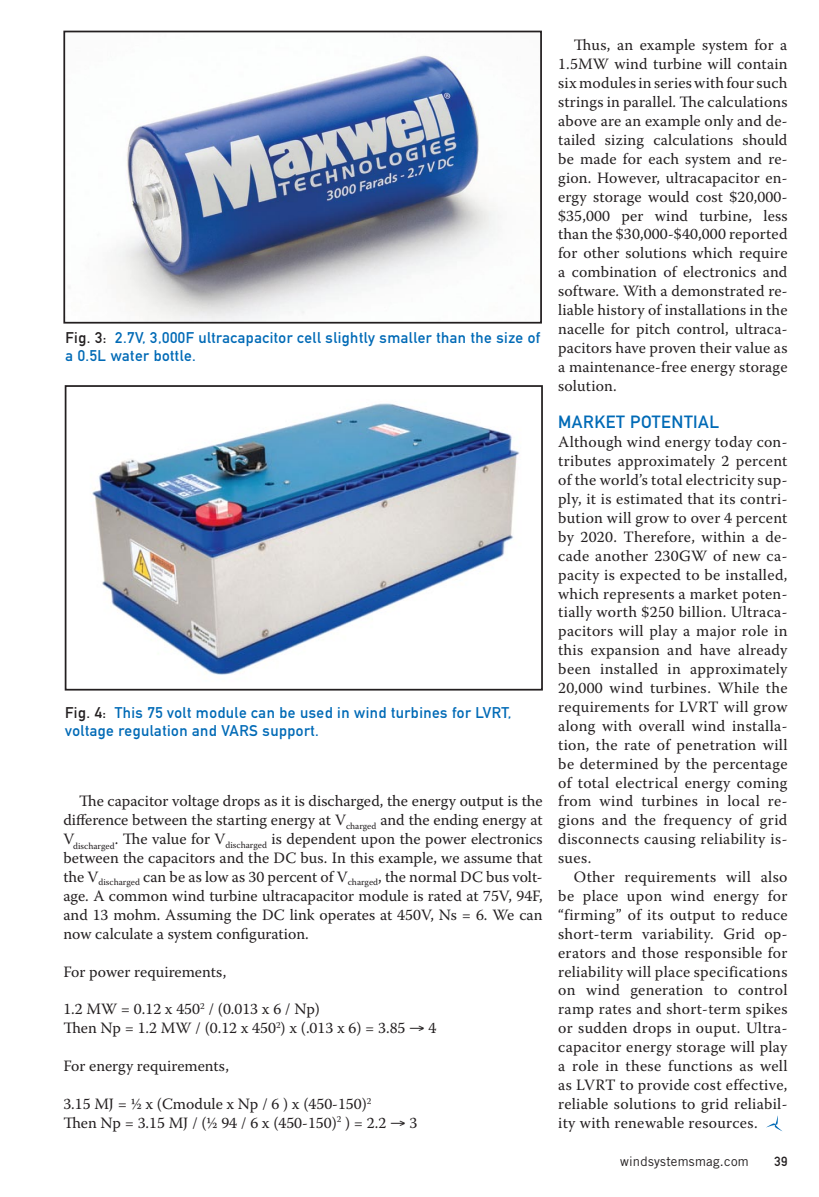
<style>
.page{position:relative;width:819px;height:1197px;background:#fff}
.page>*{position:absolute;margin:0;border:0;box-sizing:border-box;transform-origin:0 0}
.t1{font:17.5px "DIN Mittelschrift Alternate";letter-spacing:.03em;color:#006ab6}
.t2{font:15.75px/18.9px "Warnock Pro";letter-spacing:.01em;color:#231f20;text-align:justify}
.t3{font:15.4px/17.5px "DIN Mittelschrift Alternate";letter-spacing:.03em;color:#006ab6}
.t4{font:13.12px "Trade Gothic";letter-spacing:.02em;color:#231f20}
.t5{font:13.12px "DIN Mittelschrift Alternate";color:#231f20}
.s1{color:#231f20}
</style>
<div class="page">
<img style="left:69px;top:55px;width:430px;height:266px">
<div style="left:63px;top:31px;width:479px;height:293px;border:2px solid #231f20"></div>
<img style="left:92px;top:403px;width:428px;height:272px">
<div style="left:65px;top:385px;width:478px;height:306px;border:2px solid #231f20"></div>
<svg style="left:766px;top:1115px;width:16px;height:16px"></svg>
<p class="t3" style="left:66px;top:329px;width:476px"><span class="s1">Fig. 3:</span> 2.7V, 3,000F ultracapacitor cell slightly smaller than the size of a 0.5L water bottle.</p>
<p class="t3" style="left:65px;top:704px;width:448px"><span class="s1">Fig. 4:</span> This 75 volt module can be used in wind turbines for LVRT, voltage regulation and VARS support.</p>
<p class="t2" style="left:63px;top:792px;width:481px;text-indent:16px">The capacitor voltage drops as it is discharged, the energy output is the difference between the starting energy at V<sub>charged</sub> and the ending energy at V<sub>discharged</sub>. The value for V<sub>discharged</sub> is dependent upon the power electronics between the capacitors and the DC bus. In this example, we assume that the V<sub>discharged</sub> can be as low as 30 percent of V<sub>charged</sub>, the normal DC bus volt&shy;age. A common wind turbine ultracapacitor module is rated at 75V, 94F, and 13 mohm. Assuming the DC link operates at 450V, Ns = 6. We can now calculate a system configuration.</p>
<p class="t2" style="left:63px;top:962px;width:164px">For power requirements,</p>
<p class="t2" style="left:63px;top:999px;width:374px">1.2 MW = 0.12 x 450<sup>2</sup> / (0.013 x 6 / Np)<br>Then Np = 1.2 MW / (0.12 x 450<sup>2</sup>) x (.013 x 6) = 3.85 → 4</p>
<p class="t2" style="left:63px;top:1056px;width:167px">For energy requirements,</p>
<p class="t2" style="left:63px;top:1094px;width:355px">3.15 MJ = ½ x (Cmodule x Np / 6 ) x (450-150)<sup>2<br></sup>Then Np = 3.15 MJ / (½ 94 / 6 x (450-150)<sup>2</sup> ) = 2.2 → 3</p>
<p class="t2" style="left:558px;top:36px;width:231px;text-indent:16px">Thus, an example system for a 1.5MW wind turbine will contain six modules in series with four such strings in parallel. The calculations above are an example only and de&shy;tailed sizing calculations should be made for each system and re&shy;gion. However, ultracapacitor en&shy;ergy storage would cost $20,000- $35,000 per wind turbine, less than the $30,000-$40,000 reported for other solutions which require a combination of electronics and software. With a demonstrated re&shy;liable history of installations in the nacelle for pitch control, ultraca&shy;pacitors have proven their value as a maintenance-free energy storage solution.</p>
<p class="t1" style="left:558px;top:412px;width:163px">Market Potential</p>
<p class="t2" style="left:558px;top:432px;width:231px">Although wind energy today con&shy;tributes approximately 2 percent of the world’s total electricity sup&shy;ply, it is estimated that its contri&shy;bution will grow to over 4 percent by 2020. Therefore, within a de&shy;cade another 230GW of new ca&shy;pacity is expected to be installed, which represents a market poten&shy;tially worth $250 billion. Ultraca&shy;pacitors will play a major role in this expansion and have already been installed in approximately 20,000 wind turbines. While the requirements for LVRT will grow along with overall wind installa&shy;tion, the rate of penetration will be determined by the percentage of total electrical energy coming from wind turbines in local re&shy;gions and the frequency of grid disconnects causing reliability is&shy;sues.</p>
<p class="t2" style="left:558px;top:867px;width:231px;text-indent:16px">Other requirements will also be place upon wind energy for “firming” of its output to reduce short-term variability. Grid op&shy;erators and those responsible for reliability will place specifications on wind generation to control ramp rates and short-term spikes or sudden drops in ouput. Ultra&shy;capacitor energy storage will play a role in these functions as well as LVRT to provide cost effective, reliable solutions to grid reliabil&shy;ity with renewable resources.</p>
<p class="t4" style="left:620px;top:1153px;width:130px">windsystemsmag.com</p>
<p class="t5" style="left:775px;top:1153px;width:14px">39</p>
</div>
